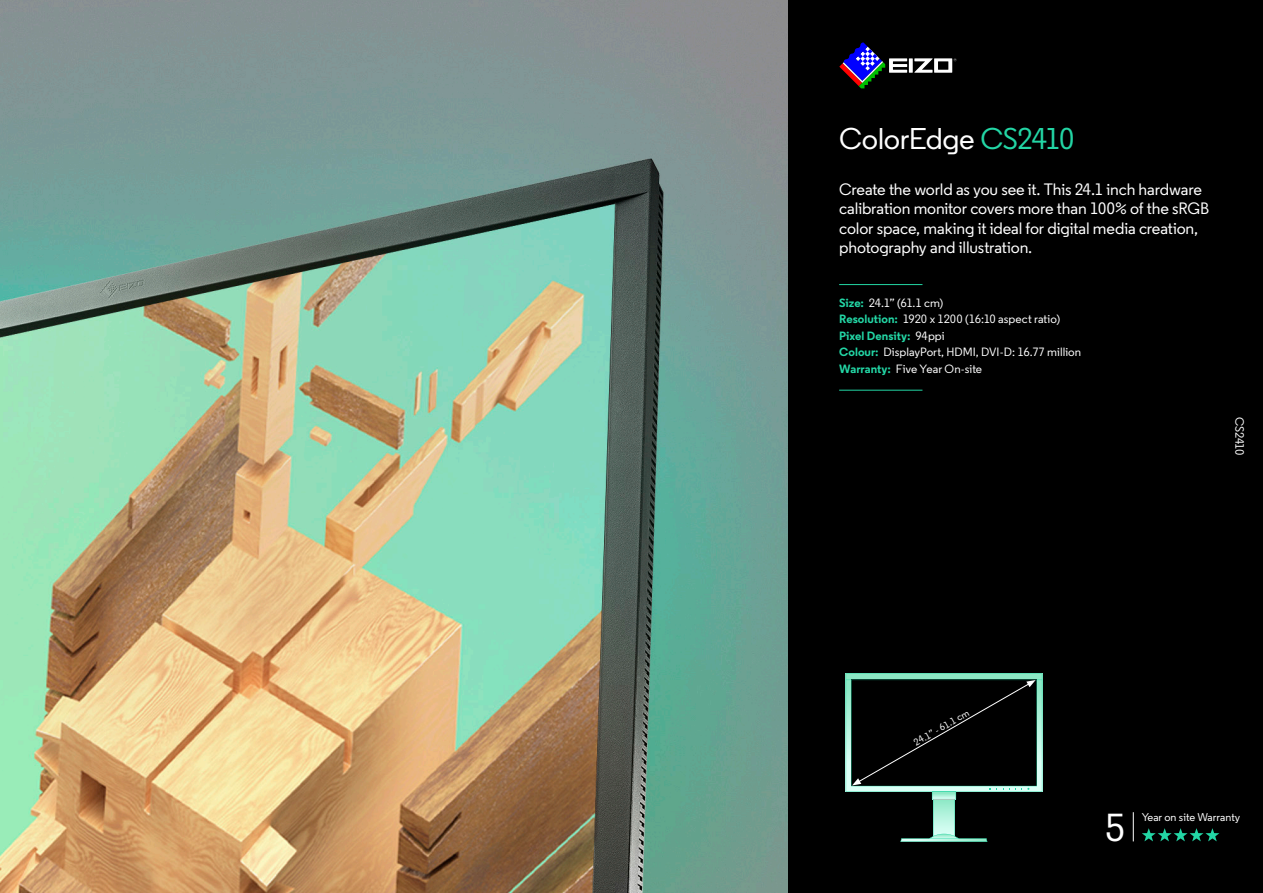
<style>
.page{position:relative;width:1263px;height:893px;background:#fff}
.page>*{position:absolute;margin:0;border:0;box-sizing:border-box;transform-origin:0 0}
.t1{font:500 39px "Regular";color:#fff}
.t2{font:500 30px "Regular";letter-spacing:-.02em;color:#fff}
.t3{font:500 16.5px/19.5px "Regular";letter-spacing:-.01em;color:#fff}
.t4{font:500 12px "Regular";color:#fff}
.t5{font:700 12px "Regular";letter-spacing:.005em;color:#23d6a5}
.t6{font:500 11.25px "Regular";color:#fff}
.t7{font:500 9.75px "Regular";color:#fff}
.s1{color:#23d6a5}
.s2{font-weight:700;color:#23d6a5}
.s3{font-weight:500;color:#fff}
</style>
<div class="page">
<img style="left:0;top:0;width:788px;height:893px">
<div style="left:788px;top:0;width:475px;height:893px;background:#000"></div>
<svg style="left:1142px;top:828px;width:77px;height:13px"></svg>
<svg style="left:1133px;top:812px;width:1px;height:29px"></svg>
<hr style="left:839px;top:284px;width:83px;height:1px;background:#23d6a5">
<hr style="left:839px;top:390px;width:83px;height:1px;background:#23d6a5">
<svg style="left:846px;top:673px;width:196px;height:169px"></svg>
<svg style="left:839px;top:42px;width:117px;height:46px"></svg>
<p class="t2" style="left:839px;top:121px;width:237px">ColorEdge <span class="s1">CS2410</span></p>
<p class="t3" style="left:839px;top:179px;width:371px">Create the world as you see it. This 24.1 inch hardware calibration monitor covers more than 100% of the sRGB color space, making it ideal for digital media creation, photography and illustration.</p>
<p class="t4" style="left:839px;top:295px;width:106px"><span class="s2">Size:</span> 24.1” (61.1 cm)</p>
<p class="t4" style="left:839px;top:312px;width:222px"><span class="s2">Resolution:</span> 1920 x 1200 (16:10 aspect ratio)</p>
<p class="t5" style="left:839px;top:328px;width:107px">Pixel Density: <span class="s3">94ppi</span></p>
<p class="t4" style="left:839px;top:345px;width:243px"><span class="s2">Colour:</span> DisplayPort, HDMI, DVI-D: 16.77 million</p>
<p class="t4" style="left:839px;top:361px;width:145px"><span class="s2">Warranty:</span> Five Year On-site</p>
<p class="t4" style="left:1247px;top:417px;width:40px;rotate:90deg">CS2410</p>
<p class="t7" style="left:911px;top:738px;width:64px;rotate:-30deg">24.1” - 61.1 cm</p>
<p class="t1" style="left:1105px;top:804px;width:22px">5</p>
<p class="t6" style="left:1142px;top:810px;width:100px">Year on site Warranty</p>
</div>
